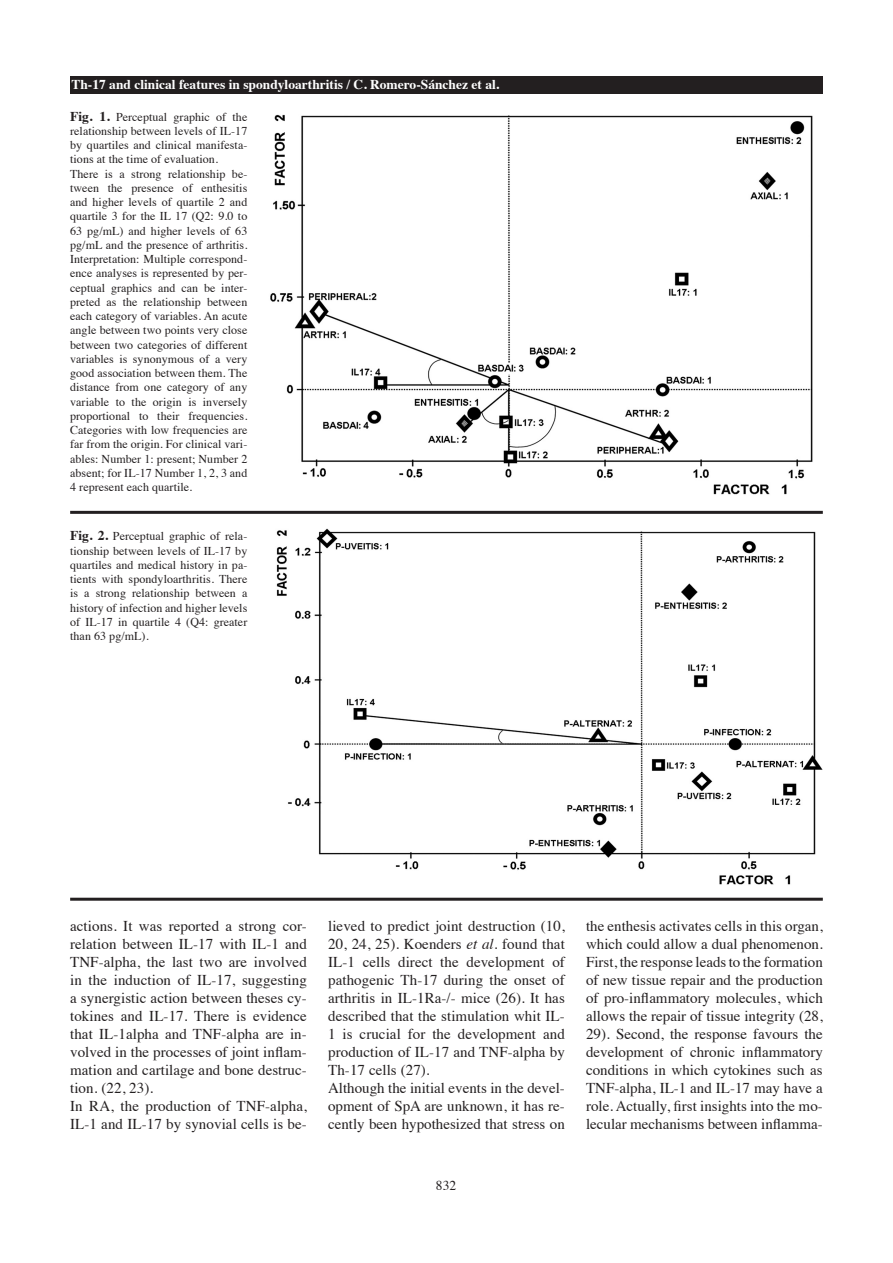
<style>
.page{position:relative;width:893px;height:1263px;background:#fff}
.page>*{position:absolute;margin:0;border:0;box-sizing:border-box;transform-origin:0 0}
.t1{font:15px/18px "Times";letter-spacing:.005em;color:#231f20}
.t2{font:700 13.5px "Times";color:#fff}
.t3{font:13.5px "Times";color:#231f20}
.t4{font:12px/14.2px "Times";letter-spacing:.005em;color:#231f20}
.s1{font-weight:700;font-size:13.5px}
.s2{font-style:italic}
</style>
<div class="page">
<div style="left:70px;top:77px;width:753px;height:17px;background:#231f20"></div>
<hr style="left:70px;top:511px;width:753px;height:3px;background:#231f20">
<hr style="left:70px;top:898px;width:753px;height:3px;background:#231f20">
<img style="left:270px;top:114px;width:543px;height:381px">
<img style="left:276px;top:529px;width:547px;height:356px">
<p class="t2" style="left:71px;top:71px;width:429px">Th-17 and clinical features in spondyloarthritis / C. Romero-Sánchez et al.</p>
<p class="t4" style="left:70px;top:108px;width:179px"><span class="s1">Fig. 1.</span> Perceptual graphic of the relationship between levels of IL-17 by quartiles and clinical manifesta&shy;tions at the time of evaluation.<br>There is a strong relationship be&shy;tween the presence of enthesitis and higher levels of quartile 2 and quartile 3 for the IL 17 (Q2: 9.0 to 63 pg/mL) and higher levels of 63 pg/mL and the presence of arthritis.<br>Interpretation: Multiple correspond&shy;ence analyses is represented by per&shy;ceptual graphics and can be inter&shy;preted as the relationship between each category of variables. An acute angle between two points very close between two categories of different variables is synonymous of a very good association between them. The distance from one category of any variable to the origin is inversely proportional to their frequencies.<br>Categories with low frequencies are far from the origin. For clinical vari&shy;ables: Number 1: present; Number 2 absent; for IL-17 Number 1, 2, 3 and 4 represent each quartile.</p>
<p class="t4" style="left:70px;top:528px;width:179px;text-align:justify"><span class="s1">Fig. 2.</span> Perceptual graphic of rela&shy;tionship between levels of IL-17 by quartiles and medical history in pa&shy;tients with spondyloarthritis. There is a strong relationship between a history of infection and higher levels of IL-17 in quartile 4 (Q4: greater than 63 pg/mL).</p>
<p class="t1" style="left:70px;top:915px;width:238px">actions. It was reported a strong cor&shy;relation between IL-17 with IL-1 and TNF-alpha, the last two are involved in the induction of IL-17, suggesting a synergistic action between theses cy&shy;tokines and IL-17. There is evidence that IL-1alpha and TNF-alpha are in&shy;volved in the processes of joint inflam&shy;mation and cartilage and bone destruc&shy;tion. (22, 23).<br>In RA, the production of TNF-alpha, IL-1 and IL-17 by synovial cells is be-</p>
<p class="t1" style="left:328px;top:915px;width:238px">lieved to predict joint destruction (10, 20, 24, 25). Koenders <span class="s2">et al</span>. found that IL-1 cells direct the development of pathogenic Th-17 during the onset of arthritis in IL-1Ra-/- mice (26). It has described that the stimulation whit IL-1 is crucial for the development and production of IL-17 and TNF-alpha by Th-17 cells (27).<br>Although the initial events in the devel&shy;opment of SpA are unknown, it has re&shy;cently been hypothesized that stress on</p>
<p class="t1" style="left:586px;top:915px;width:238px;text-align:justify">the enthesis activates cells in this organ, which could allow a dual phenomenon.<br>First, the response leads to the formation of new tissue repair and the production of pro-inflammatory molecules, which allows the repair of tissue integrity (28, 29). Second, the response favours the development of chronic inflammatory conditions in which cytokines such as TNF-alpha, IL-1 and IL-17 may have a role. Actually, first insights into the mo&shy;lecular mechanisms between inflamma-</p>
<p class="t3" style="left:436px;top:1172px;width:22px">832</p>
</div>
